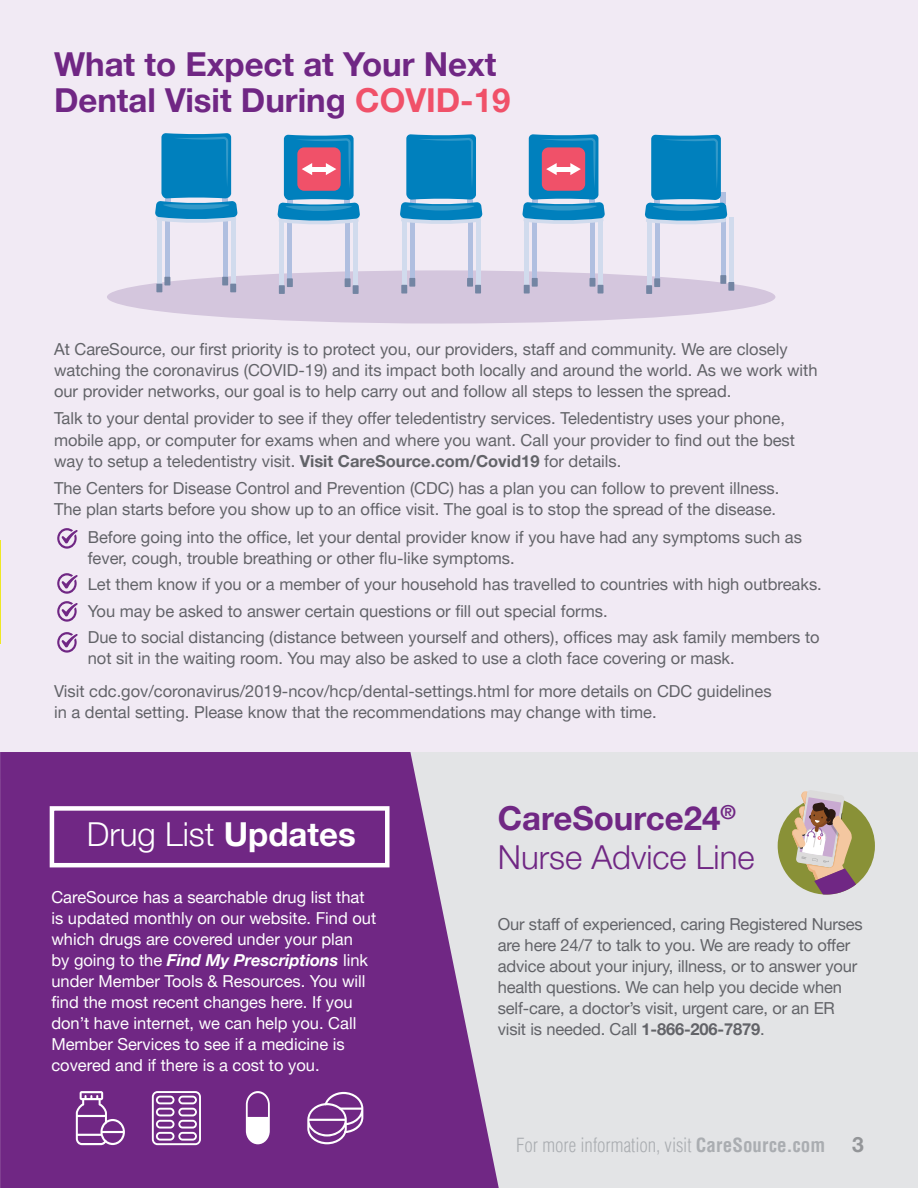
<style>
.page{position:relative;width:918px;height:1188px;background:#fff}
.page>*{position:absolute;margin:0;border:0;box-sizing:border-box;transform-origin:0 0}
.t1{font:700 33px/36px "Helvetica Neue LT Pro";color:#702784}
.t2{font:300 33px/39.6px "Helvetica Neue LT Pro";color:#702784}
.t3{font:300 33px "Helvetica Neue LT Pro";color:#fff}
.t4{font:700 21px "Helvetica Neue LT Pro";color:#939598}
.t5{font:300 condensed 19.05px "Helvetica LT Pro";letter-spacing:-.005em;color:#aaadb1}
.t6{font:16.5px/21px "Helvetica Neue LT Pro";color:#626368}
.t7{font:16.5px/21px "Helvetica Neue LT Pro";color:#fff}
.s1{color:#f05169}
.s2{font-weight:700}
.s3{font-weight:700;font-style:italic}
</style>
<div class="page">
<div style="left:0;top:0;width:918px;height:778px;background:#f1eaf4"></div>
<svg style="left:57px;top:528px;width:21px;height:21px"></svg>
<svg style="left:57px;top:573px;width:21px;height:21px"></svg>
<svg style="left:57px;top:601px;width:21px;height:21px"></svg>
<svg style="left:57px;top:632px;width:21px;height:21px"></svg>
<div style="left:107px;top:270px;width:668px;height:54px;background:#d4c6dd;border-radius:50%"></div>
<hr style="left:165px;top:212px;width:4px;height:69px;background:#b0bfe0">
<div style="left:164px;top:277px;width:6px;height:8px;background:#7385a3"></div>
<hr style="left:223px;top:212px;width:4px;height:69px;background:#b0bfe0">
<div style="left:222px;top:277px;width:6px;height:8px;background:#7385a3"></div>
<hr style="left:157px;top:219px;width:4px;height:69px;background:#d1dbed">
<div style="left:156px;top:284px;width:6px;height:8px;background:#7385a3"></div>
<hr style="left:231px;top:219px;width:4px;height:69px;background:#d1dbed">
<div style="left:230px;top:284px;width:6px;height:8px;background:#7385a3"></div>
<svg style="left:155px;top:133px;width:83px;height:91px"></svg>
<hr style="left:288px;top:214px;width:4px;height:69px;background:#b0bfe0">
<div style="left:287px;top:278px;width:6px;height:9px;background:#7385a3"></div>
<hr style="left:346px;top:214px;width:4px;height:69px;background:#b0bfe0">
<div style="left:345px;top:278px;width:6px;height:9px;background:#7385a3"></div>
<hr style="left:280px;top:221px;width:4px;height:69px;background:#d1dbed">
<div style="left:279px;top:285px;width:6px;height:9px;background:#7385a3"></div>
<hr style="left:354px;top:221px;width:4px;height:69px;background:#d1dbed">
<div style="left:353px;top:285px;width:6px;height:9px;background:#7385a3"></div>
<hr style="left:533px;top:213px;width:4px;height:69px;background:#b0bfe0">
<div style="left:532px;top:278px;width:6px;height:9px;background:#7385a3"></div>
<div style="left:590px;top:213px;width:5px;height:69px;background:#b0bfe0"></div>
<div style="left:590px;top:278px;width:5px;height:9px;background:#7385a3"></div>
<hr style="left:525px;top:220px;width:4px;height:69px;background:#d1dbed">
<div style="left:524px;top:285px;width:6px;height:9px;background:#7385a3"></div>
<div style="left:598px;top:220px;width:5px;height:69px;background:#d1dbed"></div>
<div style="left:598px;top:285px;width:5px;height:9px;background:#7385a3"></div>
<hr style="left:655px;top:214px;width:4px;height:69px;background:#b0bfe0">
<div style="left:654px;top:278px;width:6px;height:9px;background:#7385a3"></div>
<hr style="left:721px;top:210px;width:4px;height:69px;background:#b0bfe0">
<div style="left:720px;top:275px;width:6px;height:9px;background:#7385a3"></div>
<hr style="left:647px;top:221px;width:4px;height:69px;background:#d1dbed">
<div style="left:646px;top:285px;width:6px;height:9px;background:#7385a3"></div>
<hr style="left:729px;top:217px;width:4px;height:69px;background:#d1dbed">
<div style="left:728px;top:282px;width:6px;height:9px;background:#7385a3"></div>
<svg style="left:645px;top:135px;width:82px;height:90px"></svg>
<hr style="left:410px;top:213px;width:4px;height:69px;background:#b0bfe0">
<div style="left:409px;top:278px;width:6px;height:9px;background:#7385a3"></div>
<hr style="left:468px;top:213px;width:4px;height:69px;background:#b0bfe0">
<div style="left:467px;top:278px;width:6px;height:9px;background:#7385a3"></div>
<hr style="left:402px;top:220px;width:4px;height:69px;background:#d1dbed">
<div style="left:401px;top:285px;width:6px;height:9px;background:#7385a3"></div>
<hr style="left:476px;top:220px;width:4px;height:69px;background:#d1dbed">
<div style="left:475px;top:285px;width:6px;height:9px;background:#7385a3"></div>
<svg style="left:400px;top:134px;width:83px;height:91px"></svg>
<svg style="left:277px;top:135px;width:83px;height:90px"></svg>
<hr style="left:310px;top:167px;width:18px;height:4px;background:#fff">
<svg style="left:522px;top:134px;width:83px;height:91px"></svg>
<hr style="left:554px;top:167px;width:19px;height:4px;background:#fff">
<div style="left:394px;top:752px;width:524px;height:436px;background:#e3e4e6"></div>
<svg style="left:778px;top:791px;width:97px;height:104px"></svg>
<svg style="left:0;top:752px;width:499px;height:436px;background:#7b398d"></svg>
<div style="left:50px;top:806px;width:340px;height:61px;border:4px solid #fff"></div>
<svg style="left:246px;top:1091px;width:24px;height:53px"></svg>
<svg style="left:76px;top:1091px;width:49px;height:54px"></svg>
<svg style="left:152px;top:1091px;width:49px;height:54px"></svg>
<svg style="left:307px;top:1092px;width:56px;height:52px;background:#9158a0"></svg>
<hr style="left:0;top:540px;width:1px;height:103px;background:#eee824">
<h1 class="t1" style="left:54px;top:45px;width:458px">What to Expect at Your Next<br>Dental Visit During <span class="s1">COVID-19</span></h1>
<p class="t6" style="left:54px;top:338px;width:765px">At CareSource, our first priority is to protect you, our providers, staff and community. We are closely watching the coronavirus (COVID-19) and its impact both locally and around the world. As we work with our provider networks, our goal is to help carry out and follow all steps to lessen the spread.</p>
<p class="t6" style="left:54px;top:408px;width:743px">Talk to your dental provider to see if they offer teledentistry services. Teledentistry uses your phone, mobile app, or computer for exams when and where you want. Call your provider to find out the best way to setup a teledentistry visit. <span class="s2">Visit CareSource.com/Covid19</span> for details.</p>
<p class="t6" style="left:54px;top:477px;width:727px">The Centers for Disease Control and Prevention (CDC) has a plan you can follow to prevent illness.<br>The plan starts before you show up to an office visit. The goal is to stop the spread of the disease.</p>
<p class="t6" style="left:88px;top:526px;width:716px">Before going into the office, let your dental provider know if you have had any symptoms such as fever, cough, trouble breathing or other flu-like symptoms.</p>
<p class="t6" style="left:88px;top:571px;width:736px;line-height:26.4px">Let them know if you or a member of your household has travelled to countries with high outbreaks.<br>You may be asked to answer certain questions or fill out special forms.<br>Due to social distancing (distance between yourself and others), offices may ask family members to</p>
<p class="t6" style="left:54px;top:641px;width:719px;line-height:33.2px;text-align:center">not sit in the waiting room. You may also be asked to use a cloth face covering or mask.<br>Visit cdc.gov/coronavirus/2019-ncov/hcp/dental-settings.html for more details on CDC guidelines</p>
<p class="t6" style="left:54px;top:702px;width:604px">in a dental setting. Please know that the recommendations may change with time.</p>
<h1 class="t3" style="left:87px;top:814px;width:270px">Drug List <span class="s2">Updates</span></h1>
<p class="t7" style="left:51px;top:886px;width:326px">CareSource has a searchable drug list that is updated monthly on our website. Find out which drugs are covered under your plan<br>by going to the <span class="s3">Find My Prescriptions</span> link under Member Tools &amp; Resources. You will find the most recent changes here. If you don’t have internet, we can help you. Call Member Services to see if a medicine is covered and if there is a cost to you.</p>
<h1 class="t2" style="left:498px;top:798px;width:258px"><span class="s2">CareSource24</span><sup>®<br></sup>Nurse Advice Line</h1>
<p class="t6" style="left:498px;top:913px;width:367px">Our staff of experienced, caring Registered Nurses are here 24/7 to talk to you. We are ready to offer advice about your injury, illness, or to answer your health questions. We can help you decide when self-care, a doctor’s visit, urgent care, or an ER visit is needed. Call <span class="s2">1-866-206-7879</span>.</p>
<p class="t5" style="left:516px;top:1133px;width:310px">For more information, visit <span class="s2">CareSource.com</span></p>
<p class="t4" style="left:852px;top:1132px;width:13px">3</p>
</div>
